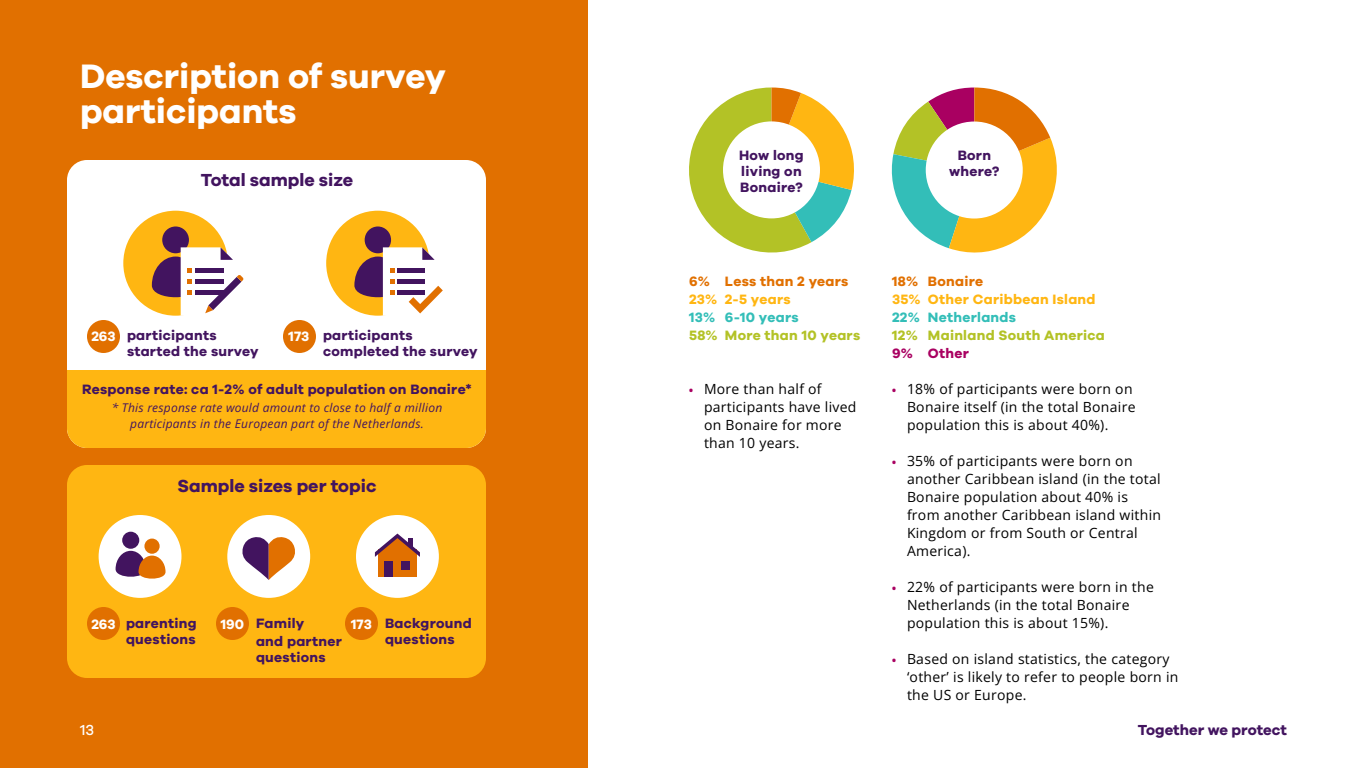
<style>
.page{position:relative;width:1366px;height:768px;background:#fff}
.page>*{position:absolute;margin:0;border:0;box-sizing:border-box;transform-origin:0 0}
.t1{font:700 35px/35px "Galano Grotesque";color:#fff}
.t2{font:700 18px "Galano Grotesque";color:#42145f}
.t3{font:700 15px "Galano Grotesque";color:#42145f}
.t4{font:500 15px "Galano Grotesque";color:#fff}
.t5{font:14px/18px "Open Sans";letter-spacing:.02em;color:#000}
.t6{font:700 14px/16px "Galano Grotesque";letter-spacing:.02em;color:#42145f}
.t7{font:700 14px "Galano Grotesque";letter-spacing:.02em;color:#b3c226}
.t8{font:700 14px "Galano Grotesque";letter-spacing:.02em;color:#ffb612}
.t9{font:700 14px "Galano Grotesque";letter-spacing:.02em;color:#e17000}
.t10{font:700 14px "Galano Grotesque";letter-spacing:.02em;color:#33beb8}
.t11{font:700 14px "Galano Grotesque";color:#fff}
.t12{font:700 14px "Galano Grotesque";letter-spacing:.02em;color:#a90061}
.t13{font:italic 12px/16px "Open Sans";letter-spacing:.02em;color:#42145f;text-align:center}
.s1{font-size:10px;color:#a90061}
</style>
<div class="page">
<svg style="left:891px;top:88px;width:166px;height:165px"></svg>
<div style="left:926px;top:122px;width:97px;height:97px;background:#fff;border-radius:50%"></div>
<svg style="left:689px;top:88px;width:165px;height:165px"></svg>
<div style="left:723px;top:121px;width:97px;height:97px;background:#fff;border-radius:50%"></div>
<div style="left:0;top:0;width:588px;height:768px;background:#e17000"></div>
<div style="left:67px;top:160px;width:419px;height:288px;background:#fff;border-radius:20px"></div>
<div style="left:67px;top:370px;width:419px;height:78px;background:#ffb612"></div>
<div style="left:67px;top:465px;width:419px;height:213px;background:#ffb612;border-radius:20px"></div>
<div style="left:99px;top:515px;width:83px;height:83px;background:#fff;border-radius:50%"></div>
<div style="left:122px;top:532px;width:17px;height:17px;background:#42145f;border-radius:50%"></div>
<div style="left:144px;top:539px;width:16px;height:15px;background:#e17000;border-radius:50%"></div>
<svg style="left:116px;top:551px;width:50px;height:28px"></svg>
<div style="left:227px;top:515px;width:83px;height:83px;background:#fff;border-radius:50%"></div>
<svg style="left:242px;top:537px;width:53px;height:43px"></svg>
<div style="left:356px;top:515px;width:83px;height:83px;background:#fff;border-radius:50%"></div>
<div style="left:378px;top:550px;width:39px;height:27px;background:#e17000"></div>
<svg style="left:375px;top:534px;width:45px;height:23px"></svg>
<div style="left:408px;top:538px;width:5px;height:9px;background:#42145f"></div>
<div style="left:385px;top:561px;width:8px;height:16px;background:#42145f"></div>
<div style="left:401px;top:561px;width:9px;height:9px;background:#42145f"></div>
<div style="left:326px;top:211px;width:104px;height:105px;background:#ffb612;border-radius:50%"></div>
<div style="left:365px;top:226px;width:26px;height:27px;background:#42145f;border-radius:50%"></div>
<svg style="left:354px;top:247px;width:89px;height:69px"></svg>
<div style="left:87px;top:320px;width:33px;height:33px;background:#e17000;border-radius:50%"></div>
<div style="left:87px;top:607px;width:33px;height:33px;background:#e17000;border-radius:50%"></div>
<div style="left:216px;top:607px;width:33px;height:33px;background:#e17000;border-radius:50%"></div>
<div style="left:345px;top:607px;width:33px;height:33px;background:#e17000;border-radius:50%"></div>
<div style="left:283px;top:320px;width:33px;height:33px;background:#e17000;border-radius:50%"></div>
<div style="left:123px;top:211px;width:105px;height:105px;background:#ffb612;border-radius:50%"></div>
<div style="left:162px;top:226px;width:27px;height:27px;background:#42145f;border-radius:50%"></div>
<svg style="left:152px;top:247px;width:92px;height:69px"></svg>
<h1 class="t1" style="left:80px;top:58px;width:367px">Description of survey participants</h1>
<p class="t2" style="left:201px;top:169px;width:154px">Total sample size</p>
<p class="t11" style="left:91px;top:328px;width:26px">263</p>
<p class="t6" style="left:127px;top:327px;width:133px">participants started the survey</p>
<p class="t11" style="left:289px;top:328px;width:22px">173</p>
<p class="t6" style="left:323px;top:327px;width:156px">participants completed the survey</p>
<p class="t6" style="left:82px;top:381px;width:391px">Response rate: ca 1-2% of adult population on Bonaire*</p>
<p class="t13" style="left:112px;top:399px;width:332px">* This response rate would amount to close to half a million participants in the European part of the Netherlands.</p>
<p class="t2" style="left:178px;top:475px;width:200px">Sample sizes per topic</p>
<p class="t6" style="left:126px;top:615px;width:72px">parenting questions</p>
<p class="t6" style="left:256px;top:614px;width:87px;line-height:18px">Family<br>and partner</p>
<p class="t6" style="left:256px;top:649px;width:71px">questions</p>
<p class="t11" style="left:91px;top:616px;width:26px">263</p>
<p class="t11" style="left:221px;top:616px;width:25px">190</p>
<p class="t11" style="left:351px;top:616px;width:22px">173</p>
<p class="t6" style="left:385px;top:615px;width:88px">Background questions</p>
<p class="t6" style="left:739px;top:147px;width:66px">How long living on<br>Bonaire?</p>
<p class="t6" style="left:949px;top:147px;width:52px;text-align:center">Born where?</p>
<p class="t9" style="left:689px;top:273px;width:161px">6% Less than 2 years</p>
<p class="t8" style="left:689px;top:291px;width:103px">23% 2-5 years</p>
<p class="t10" style="left:689px;top:309px;width:111px">13% 6-10 years</p>
<p class="t7" style="left:689px;top:327px;width:173px">58% More than 10 years</p>
<p class="t9" style="left:892px;top:273px;width:93px">18% Bonaire</p>
<p class="t8" style="left:892px;top:291px;width:205px">35% Other Caribbean Island</p>
<p class="t10" style="left:892px;top:309px;width:126px">22% Netherlands</p>
<p class="t7" style="left:892px;top:327px;width:214px">12% Mainland South America</p>
<p class="t12" style="left:892px;top:345px;width:78px">9% Other</p>
<p class="t5" style="left:704px;top:380px;width:154px;text-indent:-15px"><span class="s1">•</span> More than half of participants have lived on Bonaire for more than 10 years.</p>
<p class="t5" style="left:907px;top:380px;width:230px;text-indent:-15px"><span class="s1">•</span> 18% of participants were born on<br>Bonaire itself (in the total Bonaire population this is about 40%).</p>
<p class="t5" style="left:907px;top:452px;width:256px;text-indent:-15px"><span class="s1">•</span> 35% of participants were born on another Caribbean island (in the total<br>Bonaire population about 40% is from another Caribbean island within<br>Kingdom or from South or Central<br>America).</p>
<p class="t5" style="left:907px;top:578px;width:248px;text-indent:-15px"><span class="s1">•</span> 22% of participants were born in the<br>Netherlands (in the total Bonaire population this is about 15%).</p>
<p class="t5" style="left:907px;top:650px;width:273px;text-indent:-15px"><span class="s1">•</span> Based on island statistics, the category ‘other’ is likely to refer to people born in the US or Europe.</p>
<p class="t4" style="left:80px;top:721px;width:16px">13</p>
<p class="t3" style="left:1138px;top:721px;width:151px">Together we protect</p>
</div>
